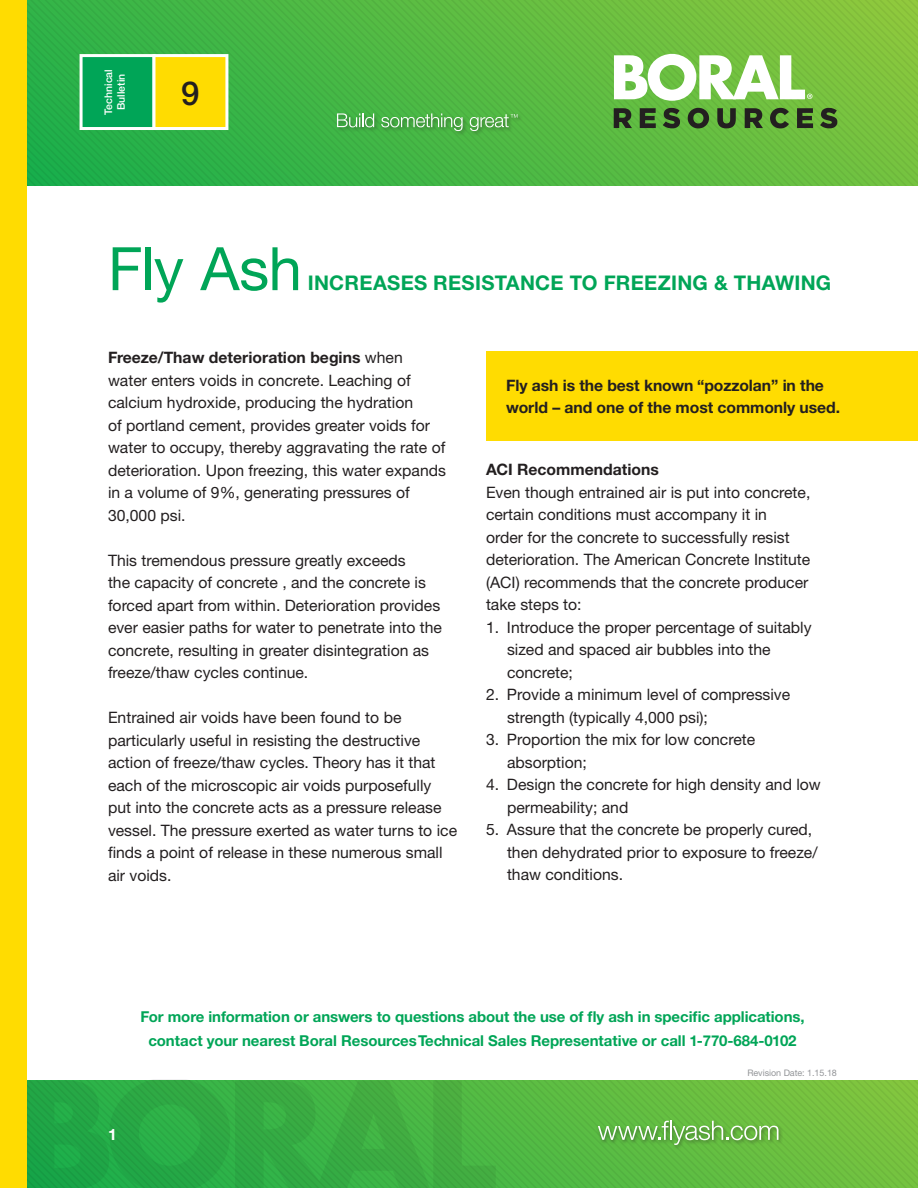
<style>
.page{position:relative;width:918px;height:1188px;background:#fff}
.page>*{position:absolute;margin:0;border:0;box-sizing:border-box;transform-origin:0 0}
.t1{font:60px "Helvetica Neue";letter-spacing:-.01em;color:#00a557}
.t2{font:500 33px "Helvetica Neue";color:#231f20}
.t3{font:700 20.25px "Helvetica Neue";letter-spacing:.01em;color:#00a557}
.t4{font:15.75px/22.5px "Helvetica Neue";color:#231f20}
.t5{font:700 15.75px/22.5px "Helvetica Neue CE";letter-spacing:-.005em;color:#231f20}
.t6{font:700 15.75px "Helvetica Neue CE";color:#fff}
.t7{font:700 15px/24px "Helvetica Neue CE";letter-spacing:-.005em;color:#00a557;text-align:center}
.t8{font:500 10.5px "Helvetica Neue";color:#fff}
.t9{font:9px "Helvetica Neue";letter-spacing:-.005em;color:#939598}
.s1{font-family:"Helvetica Neue CE";font-weight:700}
</style>
<div class="page">
<svg style="left:27px;top:0;width:891px;height:186px;background:#52b843"></svg>
<svg style="left:496px;top:1080px;width:422px;height:108px;background:#65bc40"></svg>
<svg style="left:27px;top:1080px;width:469px;height:108px;background:#33ab44"></svg>
<div style="left:335px;top:112px;width:187px;height:24px;background:#231f20;opacity:.45"></div>
<svg style="left:337px;top:113px;width:37px;height:14px"></svg>
<svg style="left:381px;top:113px;width:82px;height:18px"></svg>
<svg style="left:470px;top:114px;width:48px;height:17px"></svg>
<div style="left:596px;top:1119px;width:187px;height:31px;background:#231f20;opacity:.45"></div>
<svg style="left:598px;top:1121px;width:180px;height:24px;background:#7bbe61"></svg>
<div style="left:0;top:0;width:27px;height:1188px;background:#ffdc01"></div>
<svg style="left:614px;top:108px;width:18px;height:20px"></svg>
<svg style="left:640px;top:108px;width:16px;height:20px"></svg>
<svg style="left:663px;top:108px;width:17px;height:20px"></svg>
<svg style="left:688px;top:108px;width:21px;height:20px"></svg>
<svg style="left:717px;top:108px;width:19px;height:20px"></svg>
<svg style="left:745px;top:108px;width:18px;height:20px"></svg>
<svg style="left:770px;top:108px;width:19px;height:20px"></svg>
<svg style="left:797px;top:108px;width:16px;height:20px"></svg>
<svg style="left:820px;top:108px;width:17px;height:20px"></svg>
<svg style="left:614px;top:54px;width:198px;height:47px"></svg>
<div style="left:80px;top:54px;width:76px;height:76px;background:#00a557;border:3px solid #fff"></div>
<div style="left:152px;top:54px;width:76px;height:76px;background:#ffdc01;border:3px solid #fff"></div>
<div style="left:486px;top:351px;width:432px;height:90px;background:#ffdc01"></div>
<p class="t8" style="left:102px;top:115px;width:47px;rotate:-90deg">Technical</p>
<p class="t8" style="left:115px;top:110px;width:38px;rotate:-90deg">Bulletin</p>
<p class="t2" style="left:181px;top:74px;width:20px">9</p>
<p class="t1" style="left:108px;top:233px;width:195px">Fly Ash</p>
<p class="t3" style="left:308px;top:270px;width:525px">INCREASES RESISTANCE TO FREEZING &amp; THAWING</p>
<p class="t4" style="left:108px;top:346px;width:340px"><span class="s1">Freeze/Thaw deterioration begins</span> when<br>water enters voids in concrete. Leaching of calcium hydroxide, producing the hydration<br>of portland cement, provides greater voids for water to occupy, thereby aggravating the rate of deterioration. Upon freezing, this water expands in a volume of 9%, generating pressures of 30,000 psi.</p>
<p class="t4" style="left:108px;top:549px;width:335px">This tremendous pressure greatly exceeds<br>the capacity of concrete , and the concrete is forced apart from within. Deterioration provides ever easier paths for water to penetrate into the concrete, resulting in greater disintegration as freeze/thaw cycles continue.</p>
<p class="t4" style="left:108px;top:706px;width:351px">Entrained air voids have been found to be particularly useful in resisting the destructive action of freeze/thaw cycles. Theory has it that each of the microscopic air voids purposefully put into the concrete acts as a pressure release vessel. The pressure exerted as water turns to ice finds a point of release in these numerous small air voids.</p>
<p class="t5" style="left:506px;top:374px;width:335px">Fly ash is the best known “pozzolan” in the world – and one of the most commonly used.</p>
<p class="t5" style="left:486px;top:459px;width:174px">ACI Recommendations</p>
<p class="t4" style="left:486px;top:481px;width:326px">Even though entrained air is put into concrete, certain conditions must accompany it in<br>order for the concrete to successfully resist deterioration. The American Concrete Institute (ACI) recommends that the concrete producer take steps to:</p>
<p class="t4" style="left:507px;top:616px;width:306px;text-indent:-21px">1. Introduce the proper percentage of suitably sized and spaced air bubbles into the concrete;</p>
<p class="t4" style="left:507px;top:683px;width:285px;text-indent:-21px">2. Provide a minimum level of compressive strength (typically 4,000 psi);</p>
<p class="t4" style="left:507px;top:728px;width:250px;text-indent:-21px">3. Proportion the mix for low concrete absorption;</p>
<p class="t4" style="left:507px;top:773px;width:315px;text-indent:-21px">4. Design the concrete for high density and low permeability; and</p>
<p class="t4" style="left:507px;top:818px;width:312px;text-indent:-21px">5. Assure that the concrete be properly cured, then dehydrated prior to exposure to freeze/ thaw conditions.</p>
<p class="t7" style="left:140px;top:1005px;width:666px">For more information or answers to questions about the use of fly ash in specific applications, contact your nearest Boral Resources Technical Sales Representative or call 1-770-684-0102</p>
<p class="t6" style="left:108px;top:1124px;width:10px">1</p>
<p class="t9" style="left:747px;top:1068px;width:91px">Revision Date: 1.15.18</p>
</div>
